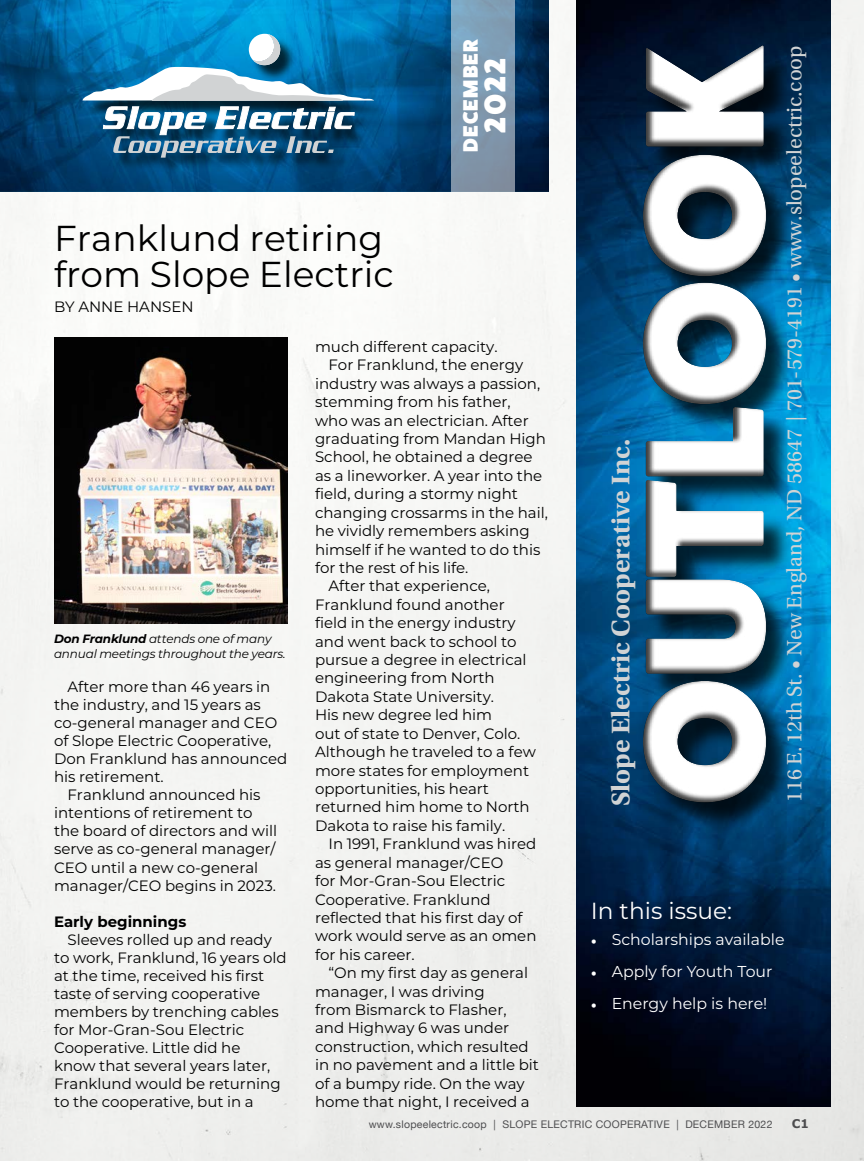
<style>
.page{position:relative;width:864px;height:1161px;background:#fff}
.page>*{position:absolute;margin:0;border:0;box-sizing:border-box;transform-origin:0 0}
.t1{font:800 171px "Fat Frank";letter-spacing:-.015em;color:#fff}
.t2{font:36px/36px "Montserrat";color:#000}
.t3{font:800 30px "Fat Frank";color:#fff}
.t4{font:700 26.85px "Utopia Std";color:#d1d3d4}
.t5{font:23.25px "Montserrat";color:#fff}
.t6{font:21.9px "Utopia Std";color:#d1d3d4}
.t7{font:800 21px "Fat Frank";letter-spacing:.055em;color:#fff}
.t8{font:15.75px "Montserrat";color:#fff}
.t9{font:15px/18px "Montserrat";color:#000}
.t10{font:700 15px "Montserrat";color:#000}
.t11{font:italic 12px/15px "Montserrat";letter-spacing:-.015em;color:#000}
.t12{font:700 12px "Verdana";color:#4d4d4f}
.t13{font:10.5px "Helvetica Neue";letter-spacing:.025em;color:#4d4d4f}
.s1{font-weight:700}
.s2{font-family:"Minion Pro"}
</style>
<div class="page">
<img style="left:0;top:0;width:864px;height:1161px">
<img style="left:576px;top:0;width:255px;height:1107px">
<div style="left:608px;top:0;width:196px;height:838px;background:#000;opacity:.75"></div>
<img style="left:0;top:0;width:549px;height:191px">
<div style="left:86px;top:36px;width:304px;height:139px;background:#000;opacity:.75"></div>
<svg style="left:82px;top:34px;width:292px;height:126px"></svg>
<div style="left:451px;top:0;width:64px;height:191px;background:linear-gradient(to bottom,#7fa4be,#7f8fa2)"></div>
<img style="left:54px;top:338px;width:234px;height:286px">
<h2 class="t2" style="left:54px;top:219px;width:341px">Franklund retiring from Slope Electric</h2>
<p class="t9" style="left:54px;top:297px;width:141px">BY ANNE HANSEN</p>
<h3 class="t7" style="left:459px;top:152px;width:115px;rotate:-90deg">DECEMBER</h3>
<h3 class="t3" style="left:478px;top:133px;width:76px;rotate:-90deg">2022</h3>
<p class="t11" style="left:54px;top:631px;width:233px"><span class="s1">Don Franklund</span> attends one of many annual meetings throughout the years.</p>
<p class="t9" style="left:68px;top:677px;width:204px">After more than 46 years in</p>
<p class="t9" style="left:54px;top:695px;width:208px">the industry, and 15 years as</p>
<p class="t9" style="left:54px;top:713px;width:225px">co-general manager and CEO</p>
<p class="t9" style="left:54px;top:731px;width:219px">of Slope Electric Cooperative,</p>
<p class="t9" style="left:54px;top:749px;width:235px">Don Franklund has announced</p>
<p class="t9" style="left:54px;top:768px;width:111px">his retirement.</p>
<p class="t9" style="left:68px;top:786px;width:195px">Franklund announced his</p>
<p class="t9" style="left:54px;top:804px;width:200px">intentions of retirement to</p>
<p class="t9" style="left:54px;top:822px;width:225px">the board of directors and will</p>
<p class="t9" style="left:54px;top:840px;width:223px">serve as co-general manager/</p>
<p class="t9" style="left:54px;top:858px;width:206px">CEO until a new co-general</p>
<p class="t9" style="left:54px;top:876px;width:224px">manager/CEO begins in 2023.</p>
<p class="t10" style="left:54px;top:910px;width:134px">Early beginnings</p>
<p class="t9" style="left:54px;top:930px;width:234px;text-indent:14px">Sleeves rolled up and ready to work, Franklund, 16 years old at the time, received his first taste of serving cooperative members by trenching cables for Mor-Gran-Sou Electric<br>Cooperative. Little did he<br>know that several years later,<br>Franklund would be returning to the cooperative, but in a</p>
<p class="t9" style="left:315px;top:337px;width:184px">much different capacity.</p>
<p class="t9" style="left:328px;top:356px;width:196px">For Franklund, the energy</p>
<p class="t9" style="left:315px;top:374px;width:227px">industry was always a passion,</p>
<p class="t9" style="left:315px;top:392px;width:197px">stemming from his father,</p>
<p class="t9" style="left:315px;top:411px;width:215px">who was an electrician. After</p>
<p class="t9" style="left:315px;top:429px;width:233px">graduating from Mandan High</p>
<p class="t9" style="left:315px;top:448px;width:219px">School, he obtained a degree</p>
<p class="t9" style="left:315px;top:466px;width:229px">as a lineworker. A year into the</p>
<p class="t9" style="left:315px;top:484px;width:204px">field, during a stormy night</p>
<p class="t9" style="left:315px;top:503px;width:234px">changing crossarms in the hail,</p>
<p class="t9" style="left:315px;top:521px;width:216px">he vividly remembers asking</p>
<p class="t9" style="left:315px;top:540px;width:227px">himself if he wanted to do this</p>
<p class="t9" style="left:315px;top:558px;width:155px">for the rest of his life.</p>
<p class="t9" style="left:328px;top:577px;width:163px">After that experience,</p>
<p class="t9" style="left:315px;top:595px;width:191px">Franklund found another</p>
<p class="t9" style="left:315px;top:613px;width:202px">field in the energy industry</p>
<p class="t9" style="left:315px;top:632px;width:203px">and went back to school to</p>
<p class="t9" style="left:315px;top:650px;width:213px">pursue a degree in electrical</p>
<p class="t9" style="left:315px;top:669px;width:181px">engineering from North</p>
<p class="t9" style="left:315px;top:687px;width:181px">Dakota State University.</p>
<p class="t9" style="left:315px;top:705px;width:179px">His new degree led him</p>
<p class="t9" style="left:315px;top:724px;width:207px">out of state to Denver, Colo.</p>
<p class="t9" style="left:315px;top:742px;width:222px">Although he traveled to a few</p>
<p class="t9" style="left:315px;top:761px;width:216px">more states for employment</p>
<p class="t9" style="left:315px;top:779px;width:176px">opportunities, his heart</p>
<p class="t9" style="left:315px;top:798px;width:216px">returned him home to North</p>
<p class="t9" style="left:315px;top:816px;width:192px">Dakota to raise his family.</p>
<p class="t9" style="left:328px;top:834px;width:209px">In 1991, Franklund was hired</p>
<p class="t9" style="left:315px;top:853px;width:190px">as general manager/CEO</p>
<p class="t9" style="left:315px;top:871px;width:192px">for Mor-Gran-Sou Electric</p>
<p class="t9" style="left:315px;top:890px;width:177px">Cooperative. Franklund</p>
<p class="t9" style="left:315px;top:908px;width:209px">reflected that his first day of</p>
<p class="t9" style="left:315px;top:927px;width:223px">work would serve as an omen</p>
<p class="t9" style="left:315px;top:945px;width:101px">for his career.</p>
<p class="t9" style="left:328px;top:963px;width:201px">“On my first day as general</p>
<p class="t9" style="left:315px;top:982px;width:171px">manager, I was driving</p>
<p class="t9" style="left:315px;top:1000px;width:193px">from Bismarck to Flasher,</p>
<p class="t9" style="left:315px;top:1019px;width:196px">and Highway 6 was under</p>
<p class="t9" style="left:315px;top:1037px;width:215px">construction, which resulted</p>
<p class="t9" style="left:315px;top:1055px;width:226px">in no pavement and a little bit</p>
<p class="t9" style="left:315px;top:1074px;width:211px">of a bumpy ride. On the way</p>
<p class="t9" style="left:315px;top:1092px;width:216px">home that night, I received a</p>
<h1 class="t1" style="left:609px;top:807px;width:763px;rotate:-90deg">OUTLOOK</h1>
<h3 class="t6" style="left:783px;top:802px;width:758px;rotate:-90deg">116 E. 12th St. • New England, ND 58647 | 701-579-4191 • www.slopeelectric.coop</h3>
<h3 class="t4" style="left:605px;top:806px;width:369px;rotate:-90deg">Slope Electric Cooperative Inc.</h3>
<h3 class="t5" style="left:591px;top:895px;width:143px">In this issue:</h3>
<p class="t8" style="left:591px;top:928px;width:195px"><span class="s2">•</span> Scholarships available</p>
<p class="t8" style="left:591px;top:961px;width:183px"><span class="s2">•</span> Apply for Youth Tour</p>
<p class="t8" style="left:591px;top:993px;width:178px"><span class="s2">•</span> Energy help is here!</p>
<p class="t13" style="left:369px;top:1116px;width:405px">www.slopeelectric.coop | SLOPE ELECTRIC COOPERATIVE | DECEMBER 2022</p>
<p class="t12" style="left:792px;top:1115px;width:19px">C1</p>
</div>
